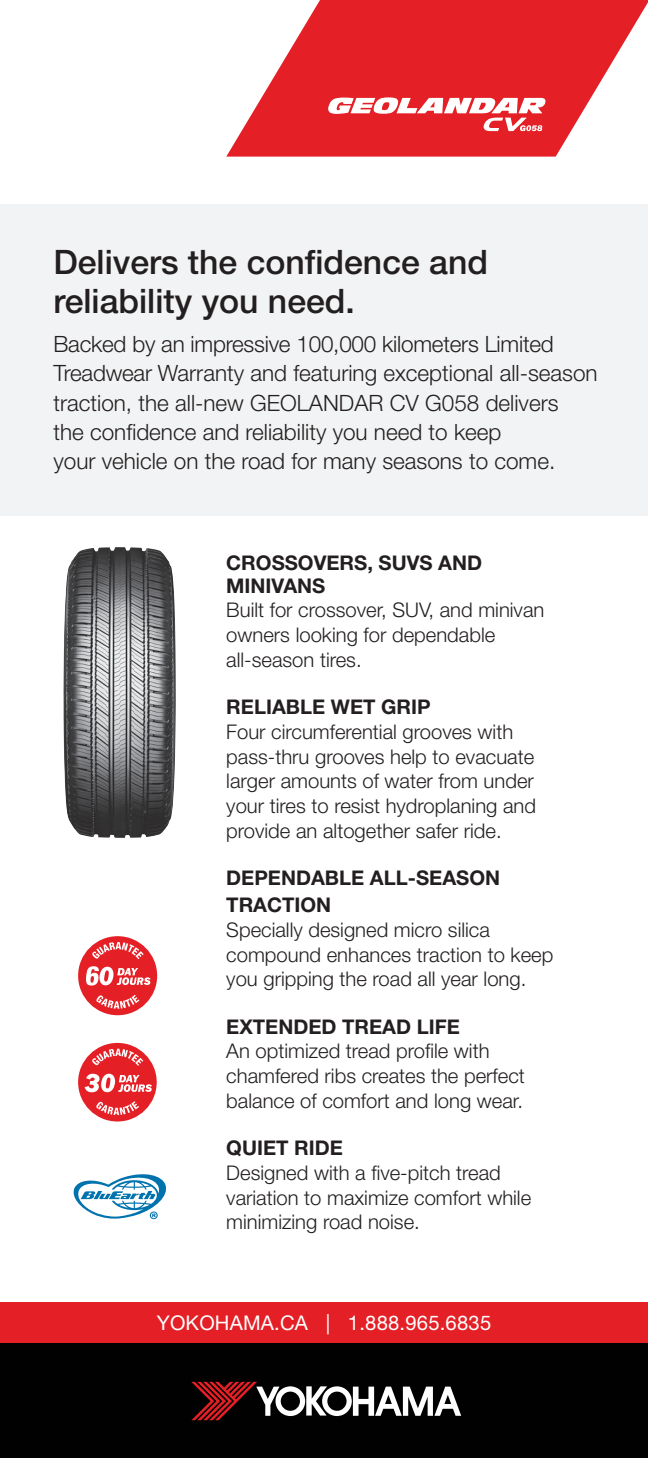
<style>
.page{position:relative;width:648px;height:1458px;background:#fff}
.page>*{position:absolute;margin:0;border:0;box-sizing:border-box;transform-origin:0 0}
.Big_Subtitles{font:500 33.75px/38.2px "Helvetica Neue LT Std";color:#231f20}
.t1{font:300 22.5px/29.2px "Helvetica Neue LT Std";color:#231f20}
.t2{font:300 20.25px/24.8px "Helvetica Neue LT Std";color:#231f20}
.Subtitles{font:700 20.25px/22.5px "Helvetica Neue LT Std";color:#231f20}
.t3{font:20.25px "Helvetica Neue LT Std";letter-spacing:.01em;color:#fff}
</style>
<div class="page">
<div style="left:0;top:1341px;width:648px;height:117px;background:#010101"></div>
<div style="left:0;top:1303px;width:648px;height:40px;background:#e41f25"></div>
<svg style="left:226px;top:0;width:422px;height:157px;fill:#e41f25"></svg>
<img style="left:63px;top:547px;width:113px;height:291px">
<div style="left:0;top:204px;width:648px;height:311px;background:#f2f3f4"></div>
<svg style="left:191px;top:1382px;width:270px;height:38px"></svg>
<svg style="left:328px;top:97px;width:218px;height:34px"></svg>
<div style="left:78px;top:1043px;width:79px;height:79px;background:#e41f25;border-radius:50%"></div>
<svg style="left:96px;top:1101px;width:43px;height:14px"></svg>
<svg style="left:91px;top:1049px;width:52px;height:17px"></svg>
<svg style="left:85px;top:1074px;width:67px;height:18px"></svg>
<svg style="left:74px;top:1174px;width:92px;height:45px"></svg>
<div style="left:78px;top:936px;width:79px;height:79px;background:#e41f25;border-radius:50%"></div>
<svg style="left:96px;top:995px;width:43px;height:14px"></svg>
<svg style="left:91px;top:942px;width:53px;height:17px"></svg>
<svg style="left:86px;top:966px;width:65px;height:20px"></svg>
<p class="Big_Subtitles" style="left:53px;top:243px;width:436px">Delivers the confidence and reliability you need.</p>
<p class="t1" style="left:53px;top:329px;width:546px">Backed by an impressive 100,000 kilometers Limited Treadwear Warranty and featuring exceptional all-season traction, the all-new GEOLANDAR CV G058 delivers<br>the confidence and reliability you need to keep<br>your vehicle on the road for many seasons to come.</p>
<p class="Subtitles" style="left:226px;top:551px;width:257px">CROSSOVERS, SUVS AND<br>MINIVANS</p>
<p class="t2" style="left:226px;top:597px;width:320px">Built for crossover, SUV, and minivan owners looking for dependable</p>
<p class="t2" style="left:226px;top:647px;width:137px">all-season tires.</p>
<p class="Subtitles" style="left:226px;top:695px;width:206px">RELIABLE WET GRIP</p>
<p class="t2" style="left:226px;top:719px;width:311px">Four circumferential grooves with pass-thru grooves help to evacuate larger amounts of water from under your tires to resist hydroplaning and provide an altogether safer ride.</p>
<p class="Subtitles" style="left:226px;top:864px;width:275px;line-height:27px">DEPENDABLE ALL-SEASON<br>TRACTION</p>
<p class="t2" style="left:226px;top:917px;width:329px">Specially designed micro silica compound enhances traction to keep you gripping the road all year long.</p>
<p class="Subtitles" style="left:226px;top:1015px;width:235px">EXTENDED TREAD LIFE</p>
<p class="t2" style="left:226px;top:1038px;width:265px">An optimized tread profile with</p>
<p class="t2" style="left:226px;top:1063px;width:300px">chamfered ribs creates the perfect</p>
<p class="t2" style="left:226px;top:1088px;width:298px">balance of comfort and long wear.</p>
<p class="Subtitles" style="left:226px;top:1136px;width:118px">QUIET RIDE</p>
<p class="t2" style="left:226px;top:1160px;width:276px">Designed with a five-pitch tread</p>
<p class="t2" style="left:226px;top:1185px;width:306px">variation to maximize comfort while</p>
<p class="t2" style="left:226px;top:1209px;width:195px">minimizing road noise.</p>
<p class="t3" style="left:157px;top:1311px;width:336px">YOKOHAMA.CA | 1.888.965.6835</p>
</div>
